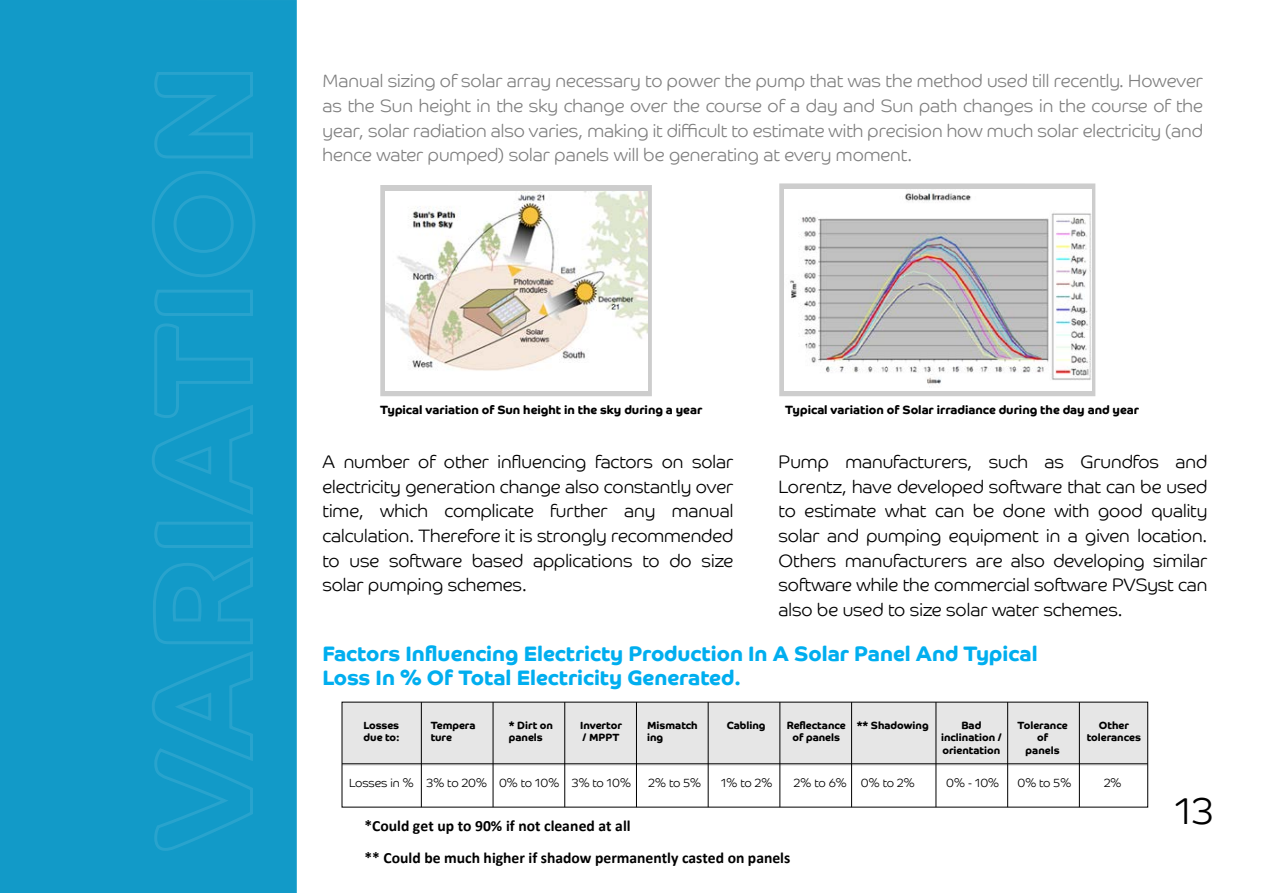
<style>
.page{position:relative;width:1263px;height:893px;background:#fff}
.page>*{position:absolute;margin:0;border:0;box-sizing:border-box;transform-origin:0 0}
.t1{font:37.5px "Barclaycard Co Lt";color:#000}
.t2{font:21px/24.6px "Barclaycard Co Bd";color:#00aeef}
.t3{font:18px/24.6px "Barclaycard Co Lt";color:#000;text-align:justify}
.t4{font:18px/24.6px "Barclaycard Co Lt";color:rgb(0 0 0/.5);text-align:justify}
.t5{font:700 15.6px/31.5px "Calibri";color:#000}
.t6{font:12px "Barclaycard Co Bd";color:#000}
.t7{font:11.85px "Barclaycard Co Lt";letter-spacing:-.015em;color:#000}
.t8{font:10.5px/12.6px "Barclaycard Co Bd";color:#000}
</style>
<div class="page">
<div style="left:380px;top:185px;width:272px;height:211px;background:linear-gradient(to right,#cdcdcd,#cdcdcd)"></div>
<svg style="left:779px;top:183px;width:316px;height:213px;fill:#cdcdcd"></svg>
<div style="left:0;top:0;width:297px;height:893px;background:#129ac8"></div>
<svg style="left:152px;top:290px;width:101px;height:561px"></svg>
<svg style="left:152px;top:171px;width:103px;height:106px"></svg>
<svg style="left:154px;top:72px;width:99px;height:86px"></svg>
<img style="left:385px;top:191px;width:262px;height:199px">
<img style="left:785px;top:189px;width:306px;height:201px">
<div style="left:342px;top:702px;width:806px;height:63px;background:#e6e6e6"></div>
<hr style="left:421px;top:702px;width:1px;height:105px;background:#000">
<hr style="left:493px;top:702px;width:1px;height:105px;background:#000">
<hr style="left:564px;top:702px;width:1px;height:105px;background:#000">
<hr style="left:342px;top:763px;width:806px;height:1px;background:#000">
<hr style="left:636px;top:702px;width:1px;height:105px;background:#000">
<hr style="left:708px;top:702px;width:1px;height:105px;background:#000">
<hr style="left:780px;top:702px;width:1px;height:105px;background:#000">
<hr style="left:851px;top:702px;width:1px;height:105px;background:#000">
<hr style="left:936px;top:702px;width:1px;height:105px;background:#000">
<hr style="left:1007px;top:702px;width:1px;height:105px;background:#000">
<hr style="left:1079px;top:702px;width:1px;height:105px;background:#000">
<p class="t4" style="left:322px;top:69px;width:882px">Manual sizing of solar array necessary to power the pump that was the method used till recently. However as the Sun height in the sky change over the course of a day and Sun path changes in the course of the year, solar radiation also varies, making it difficult to estimate with precision how much solar electricity (and hence water pumped) solar panels will be generating at every moment.</p>
<p class="t6" style="left:380px;top:403px;width:323px">Typical variation of Sun height in the sky during a year</p>
<p class="t6" style="left:785px;top:403px;width:355px">Typical variation of Solar irradiance during the day and year</p>
<p class="t3" style="left:322px;top:449px;width:412px">A number of other influencing factors on solar electricity generation change also constantly over time, which complicate further any manual calculation. Therefore it is strongly recommended to use software based applications to do size solar pumping schemes.</p>
<p class="t3" style="left:778px;top:449px;width:430px">Pump manufacturers, such as Grundfos and Lorentz, have developed software that can be used to estimate what can be done with good quality solar and pumping equipment in a given location.<br>Others manufacturers are also developing similar software while the commercial software PVSyst can also be used to size solar water schemes.</p>
<p class="t2" style="left:322px;top:641px;width:716px">Factors Influencing Electricty Production In A Solar Panel And Typical<br>Loss In % Of Total Electricity Generated.</p>
<p class="t8" style="left:364px;top:719px;width:38px">Losses due to:</p>
<p class="t7" style="left:349px;top:776px;width:66px">Losses in %</p>
<p class="t8" style="left:431px;top:719px;width:46px">Tempera ture</p>
<p class="t7" style="left:426px;top:776px;width:62px">3% to 20%</p>
<p class="t8" style="left:509px;top:719px;width:46px">* Dirt on panels</p>
<p class="t7" style="left:499px;top:776px;width:62px">0% to 10%</p>
<p class="t8" style="left:580px;top:719px;width:43px">Invertor / MPPT</p>
<p class="t7" style="left:572px;top:776px;width:61px">3% to 10%</p>
<p class="t8" style="left:647px;top:719px;width:52px">Mismatch ing</p>
<p class="t7" style="left:648px;top:776px;width:54px">2% to 5%</p>
<p class="t8" style="left:727px;top:719px;width:40px">Cabling</p>
<p class="t7" style="left:721px;top:776px;width:53px">1% to 2%</p>
<p class="t8" style="left:787px;top:719px;width:61px;text-align:center">Reflectance of panels</p>
<p class="t7" style="left:794px;top:776px;width:54px">2% to 6%</p>
<p class="t8" style="left:857px;top:719px;width:73px">** Shadowing</p>
<p class="t7" style="left:861px;top:776px;width:55px">0% to 2%</p>
<p class="t5" style="left:364px;top:810px;width:427px">*Could get up to 90% if not cleaned at all<br>** Could be much higher if shadow permanently casted on panels</p>
<p class="t8" style="left:941px;top:719px;width:62px;text-align:center">Bad inclination / orientation</p>
<p class="t7" style="left:946px;top:776px;width:54px">0% - 10%</p>
<p class="t8" style="left:1017px;top:719px;width:51px;text-align:center">Tolerance of<br>panels</p>
<p class="t7" style="left:1017px;top:776px;width:55px">0% to 5%</p>
<p class="t8" style="left:1087px;top:719px;width:56px;text-align:center">Other tolerances</p>
<p class="t7" style="left:1104px;top:776px;width:19px">2%</p>
<h1 class="t1" style="left:1175px;top:789px;width:40px">13</h1>
</div>
